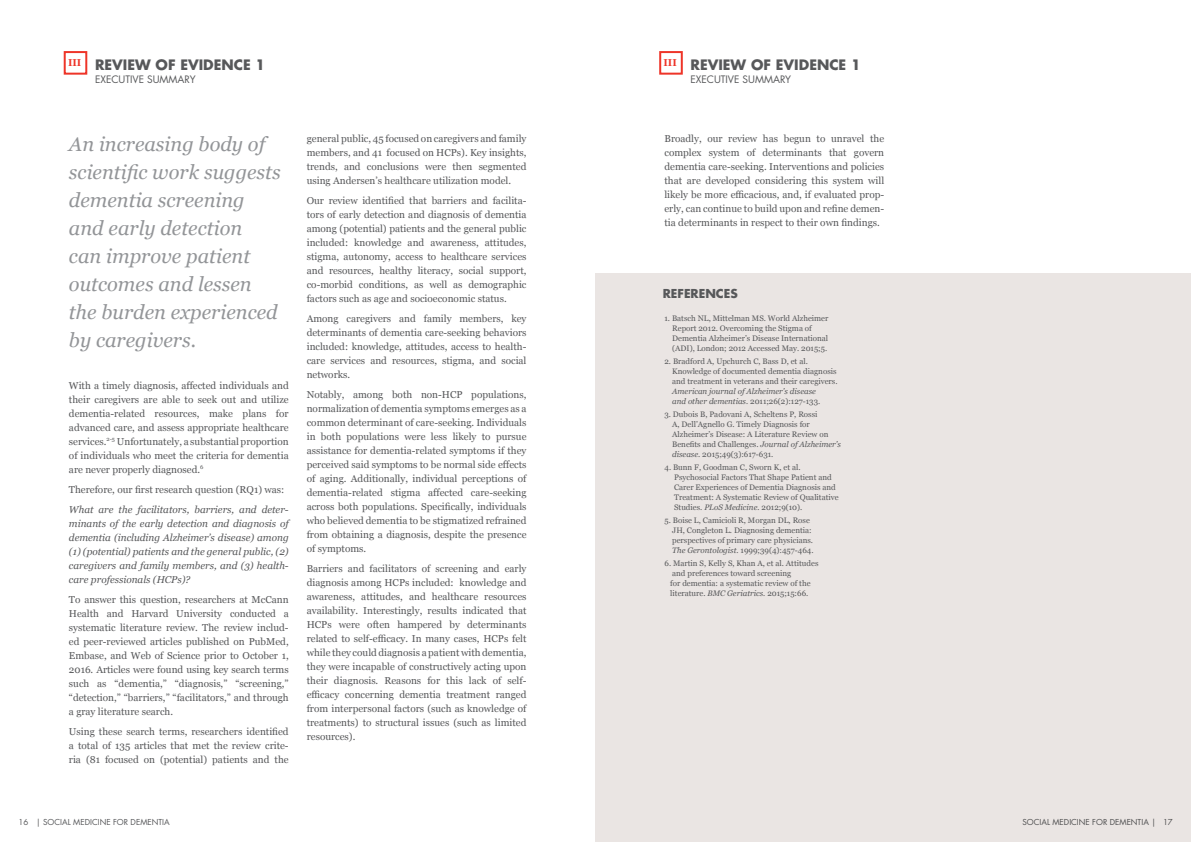
<style>
.page{position:relative;width:1191px;height:842px;background:#fff}
.page>*{position:absolute;margin:0;border:0;box-sizing:border-box;transform-origin:0 0}
.t1{font:italic 20px/28px "Georgia";color:#939598}
.t2{font:700 14px "Futura Std";color:#57585a}
.t3{font:700 12px "Futura Std";color:#57585a}
.t4{font:10px/14px "Georgia";color:#57585a;text-align:justify}
.t5{font:italic 10px/14px "Georgia";color:#57585a;text-align:justify}
.t6{font:10px "Futura Std";color:#57585a}
.t7{font:8px/10px "Georgia";color:#57585a}
.t8{font:italic 8px/10px "Georgia";color:#57585a}
.t9{font:8px "Futura Std";color:#57585a}
.s1{font-style:normal}
.s2{font-style:italic}
</style>
<div class="page">
<div style="left:64px;top:51px;width:23px;height:24px;border:2px solid #ee3529"></div>
<div style="left:595px;top:273px;width:596px;height:569px;background:#eae5e3"></div>
<div style="left:659px;top:51px;width:24px;height:24px;border:2px solid #ee3529"></div>
<h2 class="t2" style="left:68px;top:55px;width:199px"><sup>III</sup> REVIEW OF EVIDENCE 1</h2>
<p class="t6" style="left:95px;top:73px;width:102px">EXECUTIVE SUMMARY</p>
<h2 class="t2" style="left:663px;top:55px;width:199px"><sup>III</sup> REVIEW OF EVIDENCE 1</h2>
<p class="t6" style="left:690px;top:73px;width:102px">EXECUTIVE SUMMARY</p>
<h1 class="t1" style="left:69px;top:129px;width:213px">An increasing body of scientific work suggests dementia screening and early detection<br>can improve patient outcomes and lessen the burden experienced by caregivers.</h1>
<p class="t4" style="left:664px;top:131px;width:221px">Broadly, our review has begun to unravel the complex system of determinants that govern dementia care-seeking. Interventions and policies that are developed considering this system will likely be more efficacious, and, if evaluated prop&shy;erly, can continue to build upon and refine demen&shy;tia determinants in respect to their own findings.</p>
<p class="t4" style="left:307px;top:131px;width:221px">general public, 45 focused on caregivers and family members, and 41 focused on HCPs). Key insights, trends, and conclusions were then segmented using Andersen’s healthcare utilization model.</p>
<p class="t4" style="left:307px;top:193px;width:221px">Our review identified that barriers and facilita&shy;tors of early detection and diagnosis of dementia among (potential) patients and the general public included: knowledge and awareness, attitudes, stigma, autonomy, access to healthcare services and resources, healthy literacy, social support, co-morbid conditions, as well as demographic factors such as age and socioeconomic status.</p>
<p class="t4" style="left:307px;top:311px;width:221px">Among caregivers and family members, key determinants of dementia care-seeking behaviors included: knowledge, attitudes, access to health&shy;care services and resources, stigma, and social networks.</p>
<p class="t4" style="left:307px;top:387px;width:221px">Notably, among both non-HCP populations, normalization of dementia symptoms emerges as a common determinant of care-seeking. Individuals in both populations were less likely to pursue assistance for dementia-related symptoms if they perceived said symptoms to be normal side effects of aging. Additionally, individual perceptions of dementia-related stigma affected care-seeking across both populations. Specifically, individuals who believed dementia to be stigmatized refrained from obtaining a diagnosis, despite the presence of symptoms.</p>
<p class="t4" style="left:307px;top:561px;width:221px">Barriers and facilitators of screening and early diagnosis among HCPs included: knowledge and awareness, attitudes, and healthcare resources availability. Interestingly, results indicated that HCPs were often hampered by determinants related to self-efficacy. In many cases, HCPs felt while they could diagnosis a patient with dementia, they were incapable of constructively acting upon their diagnosis. Reasons for this lack of self&shy;efficacy concerning dementia treatment ranged from interpersonal factors (such as knowledge of treatments) to structural issues (such as limited resources).</p>
<p class="t3" style="left:663px;top:285px;width:77px">REFERENCES</p>
<p class="t7" style="left:672px;top:313px;width:158px;text-indent:-8px">1. Batsch NL, Mittelman MS. World Alzheimer Report 2012. Overcoming the Stigma of Dementia Alzheimer’s Disease International (ADI), London; 2012 Accessed May. 2015;5.</p>
<p class="t7" style="left:672px;top:356px;width:167px;text-indent:-8px">2. Bradford A, Upchurch C, Bass D, et al.<br>Knowledge of documented dementia diagnosis and treatment in veterans and their caregivers.</p>
<p class="t8" style="left:672px;top:386px;width:150px">American journal of Alzheimer’s disease and other dementias. <span class="s1">2011;26(2):127-133.</span></p>
<p class="t7" style="left:672px;top:409px;width:170px;text-indent:-8px">3. Dubois B, Padovani A, Scheltens P, Rossi<br>A, Dell’Agnello G. Timely Diagnosis for Alzheimer’s Disease: A Literature Review on Benefits and Challenges. <span class="s2">Journal of Alzheimer’s disease</span>. 2015;49(3):617-631.</p>
<p class="t7" style="left:674px;top:462px;width:166px;text-indent:-10px">4. Bunn F, Goodman C, Sworn K, et al.<br>Psychosocial Factors That Shape Patient and Carer Experiences of Dementia Diagnosis and Treatment: A Systematic Review of Qualitative Studies. <span class="s2">PLoS Medicine.</span> 2012;9(10).</p>
<p class="t7" style="left:672px;top:515px;width:143px;text-indent:-8px">5. Boise L, Camicioli R, Morgan DL, Rose JH, Congleton L. Diagnosing dementia: perspectives of primary care physicians.<br><span class="s2">The Gerontologist.</span> 1999;39(4):457-464.</p>
<p class="t7" style="left:670px;top:558px;width:150px;text-indent:-6px">6. Martin S, Kelly S, Khan A, et al. Attitudes and preferences toward screening<br>for dementia: a systematic review of the literature. <span class="s2">BMC Geriatrics.</span> 2015;15:66.</p>
<p class="t4" style="left:69px;top:378px;width:221px">With a timely diagnosis, affected individuals and their caregivers are able to seek out and utilize dementia-related resources, make plans for advanced care, and assess appropriate healthcare services.<sup>2-5</sup> Unfortunately, a substantial proportion of individuals who meet the criteria for dementia are never properly diagnosed.<sup>6</sup></p>
<p class="t4" style="left:69px;top:482px;width:217px">Therefore, our first research question (RQ1) was:</p>
<p class="t5" style="left:69px;top:502px;width:221px">What are the facilitators, barriers, and deter&shy;minants of the early detection and diagnosis of dementia (including Alzheimer’s disease) among (1) (potential) patients and the general public, (2) caregivers and family members, and (3) health&shy;care professionals (HCPs)?</p>
<p class="t4" style="left:69px;top:592px;width:221px">To answer this question, researchers at McCann Health and Harvard University conducted a systematic literature review. The review includ&shy;ed peer-reviewed articles published on PubMed, Embase, and Web of Science prior to October 1, 2016. Articles were found using key search terms such as “dementia,” “diagnosis,” “screening,” “detection,” “barriers,” “facilitators,” and through a gray literature search.</p>
<p class="t4" style="left:69px;top:724px;width:221px">Using these search terms, researchers identified a total of 135 articles that met the review crite&shy;ria (81 focused on (potential) patients and the</p>
<p class="t9" style="left:18px;top:817px;width:153px">16 | SOCIAL MEDICINE FOR DEMENTIA</p>
<p class="t9" style="left:1022px;top:817px;width:152px">SOCIAL MEDICINE FOR DEMENTIA | 17</p>
</div>
